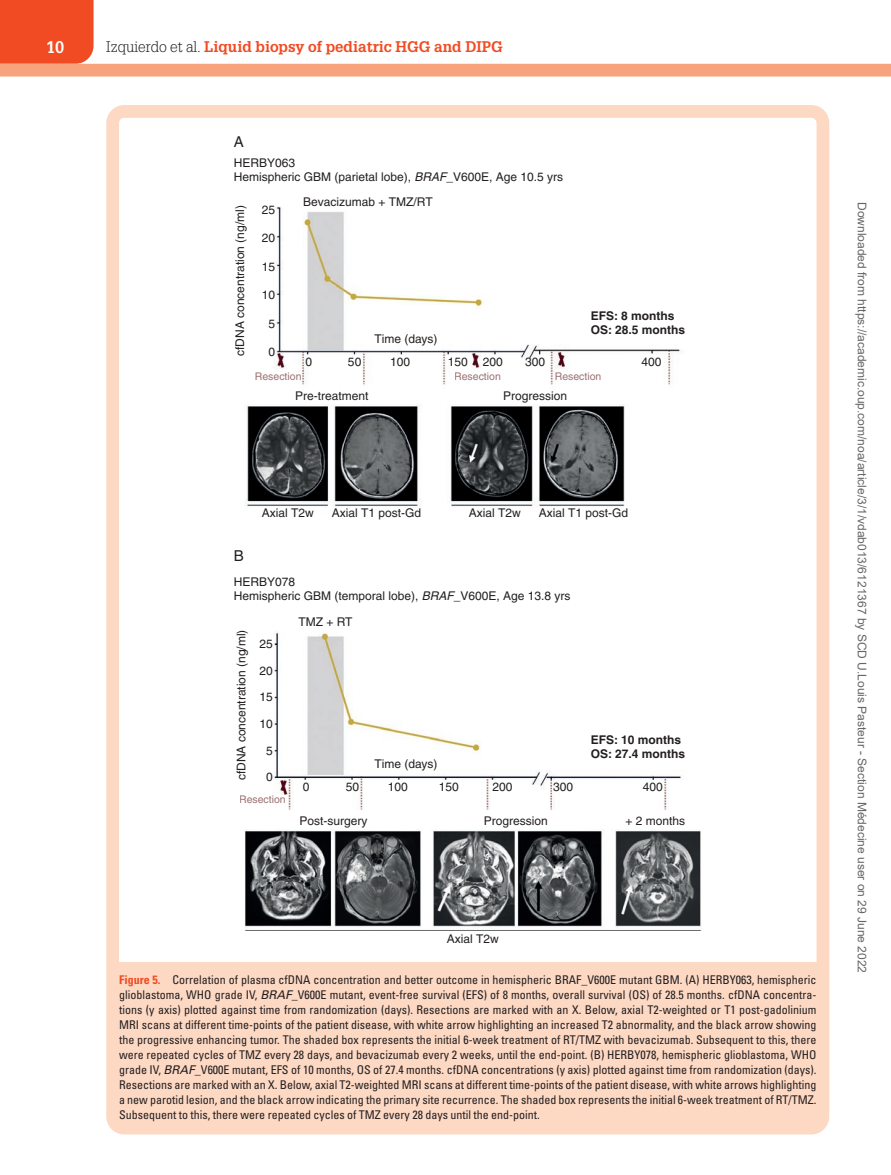
<style>
.page{position:relative;width:891px;height:1175px;background:#fff}
.page>*{position:absolute;margin:0;border:0;box-sizing:border-box;transform-origin:0 0}
.t1{font:700 16.5px "Glypha LT Std";color:#fff}
.t2{font:700 15px "Glypha LT Std";color:#f04b22}
.t3{font:15px "Helvetica";color:#231f20}
.t4{font:condensed 12px/15px "Univers LT Std";color:#231f20;text-align:justify}
.t5{font:12px/14.4px "Helvetica";color:#231f20}
.t6{font:12px "Arial";color:#666}
.t7{font:700 12px/14.4px "Helvetica";color:#231f20}
.t8{font:10.5px "Helvetica";color:#9c7172}
.s1{font-weight:300;color:#231f20}
.s2{font-style:italic}
.s3{font-weight:700;color:#f04b22}
.s4{font-style:italic;font-stretch:normal}
</style>
<div class="page">
<div style="left:0;top:0;width:94px;height:64px;background:#f04b22"></div>
<div style="left:0;top:64px;width:891px;height:12px;background:#f7a37d"></div>
<div style="left:110px;top:962px;width:716px;height:164px;background:#fdd8c3"></div>
<img style="left:245px;top:207px;width:456px;height:723px">
<img style="left:256px;top:372px;width:45px;height:8px">
<img style="left:245px;top:795px;width:40px;height:7px">
<img style="left:455px;top:372px;width:45px;height:8px">
<img style="left:556px;top:372px;width:45px;height:8px">
<div style="left:106px;top:105px;width:723px;height:1029px;border:13px solid #fdd8c3;border-radius:12px"></div>
<h1 class="t1" style="left:46px;top:37px;width:20px">10</h1>
<p class="t2" style="left:106px;top:37px;width:398px"><span class="s1">Izquierdo et al.</span> Liquid biopsy of pediatric HGG and DIPG</p>
<p class="t3" style="left:234px;top:133px;width:12px">A</p>
<p class="t5" style="left:234px;top:155px;width:331px">HERBY063<br>Hemispheric GBM (parietal lobe), <span class="s2">BRAF</span>_V600E, Age 10.5 yrs</p>
<p class="t5" style="left:233px;top:356px;width:152px;rotate:-90deg">cfDNA concentration (ng/ml)</p>
<p class="t5" style="left:262px;top:202px;width:15px">25</p>
<p class="t5" style="left:262px;top:231px;width:15px">20</p>
<p class="t5" style="left:262px;top:259px;width:15px">15</p>
<p class="t5" style="left:262px;top:288px;width:15px">10</p>
<p class="t5" style="left:268px;top:316px;width:8px">5</p>
<p class="t5" style="left:268px;top:344px;width:8px">0</p>
<p class="t5" style="left:303px;top:195px;width:131px">Bevacizumab + TMZ/RT</p>
<p class="t5" style="left:375px;top:331px;width:64px">Time (days)</p>
<p class="t7" style="left:591px;top:308px;width:96px">EFS: 8 months<br>OS: 28.5 months</p>
<p class="t5" style="left:306px;top:354px;width:8px">0</p>
<p class="t5" style="left:348px;top:354px;width:15px">50</p>
<p class="t5" style="left:390px;top:354px;width:22px">100</p>
<p class="t5" style="left:448px;top:354px;width:22px">150</p>
<p class="t5" style="left:483px;top:354px;width:22px">200</p>
<p class="t5" style="left:525px;top:354px;width:22px">300</p>
<p class="t5" style="left:642px;top:354px;width:22px">400</p>
<p class="t8" style="left:255px;top:370px;width:48px">Resection</p>
<p class="t5" style="left:295px;top:388px;width:75px">Pre-treatment</p>
<p class="t8" style="left:454px;top:370px;width:48px">Resection</p>
<p class="t8" style="left:555px;top:370px;width:48px">Resection</p>
<p class="t5" style="left:503px;top:388px;width:66px">Progression</p>
<p class="t3" style="left:234px;top:546px;width:12px">B</p>
<p class="t5" style="left:262px;top:506px;width:54px">Axial T2w</p>
<p class="t5" style="left:332px;top:506px;width:91px">Axial T1 post-Gd</p>
<p class="t5" style="left:469px;top:506px;width:54px">Axial T2w</p>
<p class="t5" style="left:539px;top:506px;width:91px">Axial T1 post-Gd</p>
<p class="t5" style="left:234px;top:574px;width:338px">HERBY078<br>Hemispheric GBM (temporal lobe), <span class="s2">BRAF</span>_V600E, Age 13.8 yrs</p>
<p class="t5" style="left:234px;top:780px;width:152px;rotate:-90deg">cfDNA concentration (ng/ml)</p>
<p class="t8" style="left:239px;top:792px;width:48px">Resection</p>
<p class="t5" style="left:260px;top:636px;width:15px">25</p>
<p class="t5" style="left:260px;top:663px;width:15px">20</p>
<p class="t5" style="left:260px;top:690px;width:15px">15</p>
<p class="t5" style="left:260px;top:716px;width:15px">10</p>
<p class="t5" style="left:266px;top:743px;width:8px">5</p>
<p class="t5" style="left:266px;top:770px;width:8px">0</p>
<p class="t5" style="left:299px;top:615px;width:55px">TMZ + RT</p>
<p class="t5" style="left:375px;top:756px;width:64px">Time (days)</p>
<p class="t7" style="left:591px;top:732px;width:96px">EFS: 10 months<br>OS: 27.4 months</p>
<p class="t5" style="left:303px;top:779px;width:8px">0</p>
<p class="t5" style="left:346px;top:779px;width:15px">50</p>
<p class="t5" style="left:388px;top:779px;width:22px">100</p>
<p class="t5" style="left:439px;top:779px;width:22px">150</p>
<p class="t5" style="left:493px;top:779px;width:22px">200</p>
<p class="t5" style="left:553px;top:779px;width:22px">300</p>
<p class="t5" style="left:643px;top:779px;width:22px">400</p>
<p class="t5" style="left:299px;top:813px;width:70px">Post-surgery</p>
<p class="t5" style="left:484px;top:813px;width:66px">Progression</p>
<p class="t5" style="left:625px;top:813px;width:61px">+ 2 months</p>
<p class="t5" style="left:447px;top:932px;width:54px">Axial T2w</p>
<p class="t4" style="left:119px;top:971px;width:699px"><span class="s3">Figure 5.</span> Correlation of plasma cfDNA concentration and better outcome in hemispheric BRAF_V600E mutant GBM. (A) HERBY063, hemispheric glioblastoma, WHO grade IV, <span class="s4">BRAF</span>_V600E mutant, event-free survival (EFS) of 8 months, overall survival (OS) of 28.5 months. cfDNA concentra&shy;tions (y axis) plotted against time from randomization (days). Resections are marked with an X. Below, axial T2-weighted or T1 post-gadolinium MRI scans at different time-points of the patient disease, with white arrow highlighting an increased T2 abnormality, and the black arrow showing the progressive enhancing tumor. The shaded box represents the initial 6-week treatment of RT/TMZ with bevacizumab. Subsequent to this, there were repeated cycles of TMZ every 28 days, and bevacizumab every 2 weeks, until the end-point. (B) HERBY078, hemispheric glioblastoma, WHO grade IV, <span class="s4">BRAF</span>_V600E mutant, EFS of 10 months, OS of 27.4 months. cfDNA concentrations (y axis) plotted against time from randomization (days).<br>Resections are marked with an X. Below, axial T2-weighted MRI scans at different time-points of the patient disease, with white arrows highlighting a new parotid lesion, and the black arrow indicating the primary site recurrence. The shaded box represents the initial 6-week treatment of RT/TMZ.<br>Subsequent to this, there were repeated cycles of TMZ every 28 days until the end-point.</p>
<p class="t6" style="left:866px;top:202px;width:772px;rotate:90deg">Downloaded from https://academic.oup.com/noa/article/3/1/vdab013/6121367 by SCD U.Louis Pasteur - Section Médecine user on 29 June 2022</p>
</div>
